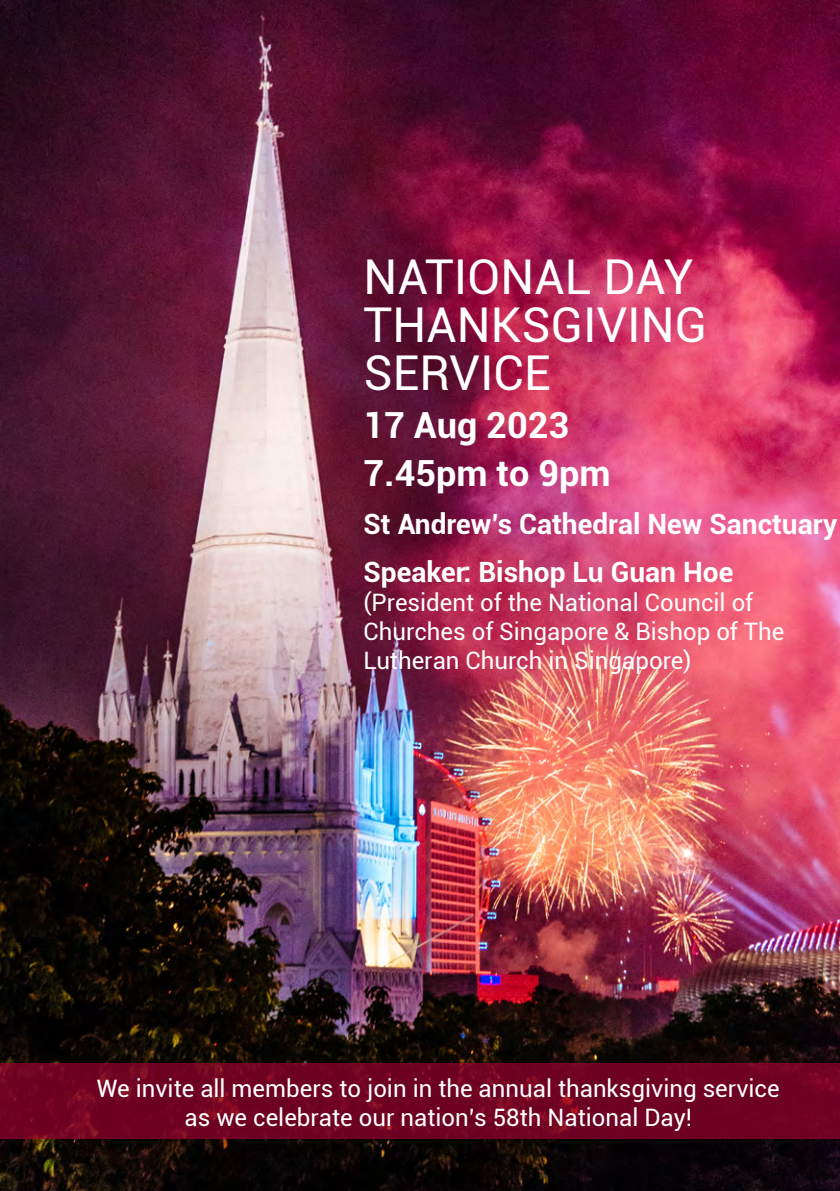
<style>
.page{position:relative;width:840px;height:1191px;background:#fff}
.page>*{position:absolute;margin:0;border:0;box-sizing:border-box;transform-origin:0 0}
.t1{font:48px/48px "Roboto";color:#fff}
.t2{font:700 36px/48px "Roboto";color:#fff}
.t3{font:700 28px/48px "Roboto";color:#fff}
.t4{font:24px/28.8px "Roboto";color:#fff}
</style>
<div class="page">
<img style="left:0;top:0;width:839px;height:1191px">
<div style="left:0;top:1063px;width:839px;height:76px;background:#6e0122"></div>
<h1 class="t1" style="left:363px;top:251px;width:345px">NATIONAL DAY<br>THANKSGIVING<br>SERVICE</h1>
<h2 class="t2" style="left:363px;top:400px;width:248px">17 Aug 2023<br>7.45pm to 9pm</h2>
<p class="t3" style="left:363px;top:499px;width:475px">St Andrew’s Cathedral New Sanctuary<br>Speaker: Bishop Lu Guan Hoe</p>
<p class="t4" style="left:363px;top:587px;width:422px">(President of the National Council of<br>Churches of Singapore &amp; Bishop of The<br>Lutheran Church in Singapore)</p>
<p class="t4" style="left:97px;top:1073px;width:683px;text-align:center">We invite all members to join in the annual thanksgiving service as we celebrate our nation’s 58th National Day!</p>
</div>
